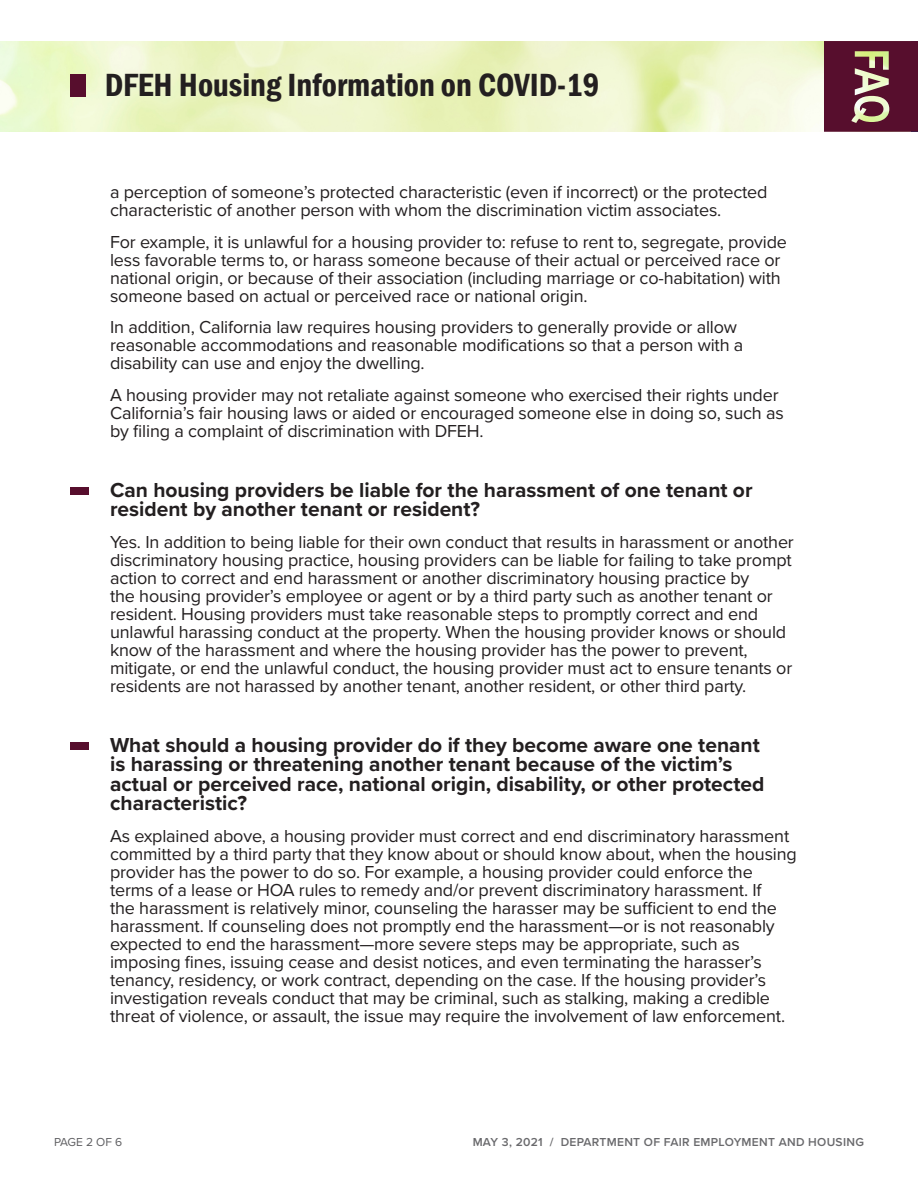
<style>
.page{position:relative;width:918px;height:1188px;background:#fff}
.page>*{position:absolute;margin:0;border:0;box-sizing:border-box;transform-origin:0 0}
.t1{font:600 condensed 33px "Franklin Gothic";color:#231f20}
.t2{font:700 21px/19.5px "Proxima Nova";color:#231f20}
.t3{font:18px/18px "Proxima Nova";letter-spacing:-.01em;color:#231f20}
.t4{font:600 12px "Proxima Nova";letter-spacing:.025em;color:#69696c}
.t5{font:12px "Proxima Nova";letter-spacing:-.02em;color:#5f5f62}
</style>
<div class="page">
<img style="left:0;top:41px;width:824px;height:90px">
<div style="left:70px;top:488px;width:19px;height:7px;background:#570e2d"></div>
<div style="left:70px;top:743px;width:19px;height:7px;background:#570e2d"></div>
<svg style="left:824px;top:41px;width:94px;height:91px;background:#6c3042"></svg>
<div style="left:70px;top:74px;width:16px;height:22px;background:#570e2d"></div>
<h1 class="t1" style="left:105px;top:63px;width:497px">DFEH Housing Information on COVID-19</h1>
<p class="t3" style="left:110px;top:183px;width:659px">a perception of someone s’ protected characteristic (even if incorrect) or the protected characteristic of another person with whom the discrimination victim associates.</p>
<p class="t3" style="left:110px;top:232px;width:679px">For example isit, unlawful for a housing provider to: refuse to rent to, segregate, provide less favorable terms to, or harass someone because of their actual or perceived race or national origin, or because of their association (including marriage or co-habitation) with someone based on actual or perceived race or national origin.</p>
<p class="t3" style="left:110px;top:318px;width:635px">In addition, California law requires housing providers to generally provide or allow reasonable accommodations and reasonable modifications so that a person with a disability can use and enjoy the dwelling.</p>
<p class="t3" style="left:110px;top:385px;width:675px">A housing provider may not retaliate against someone who exercised their rights under<br>California s’ fair housing laws or aided or encouraged someone else in doing so, such as by filing a complaint of discrimination with DFEH.</p>
<h3 class="t2" style="left:110px;top:480px;width:644px">Can housing providers be liable for the harassment of one tenant or resident by another tenant or resident?</h3>
<p class="t3" style="left:110px;top:532px;width:685px">Yes In. addition to being liable for their own conduct that results in harassment or another discriminatory housing practice, housing providers can be liable for failing to take prompt action to correct and end harassment or another discriminatory housing practice by<br>the housing provider s’ employee or agent or by a third party such as another tenant or resident. Housing providers must take reasonable steps to promptly correct and end unlawful harassing conduct at the property. When the housing provider knows or should know of the harassment and where the housing provider has the power to prevent, mitigate, or end the unlawful conduct, the housing provider must act to ensure tenants or residents are not harassed by another tenant, another resident, or other third party.</p>
<h3 class="t2" style="left:110px;top:735px;width:656px">What should a housing provider do if they become aware one tenant is harassing or threatening another tenant because of the victim s’ actual or perceived race, national origin, disability, or other protected characteristic?</h3>
<p class="t3" style="left:110px;top:826px;width:688px">As explained above a, housing provider must correct and end discriminatory harassment committed by a third party that they know about or should know about, when the housing provider has the power to do so. For example a, housing provider could enforce the terms of a lease or HOA rules to remedy and/or prevent discriminatory harassment If.<br>the harassment is relatively minor, counseling the harasser may be sufficient to end the harassment If. counseling does not promptly end the harassment—or is not reasonably expected to end the harassment—more severe steps may be appropriate, such as imposing fines, issuing cease and desist notices, and even terminating the harasser s’ tenancy, residency, or work contract, depending on the case If. the housing provider s’ investigation reveals conduct that may be criminal, such as stalking, making a credible threat of violence, or assault, the issue may require the involvement of law enforcement.</p>
<p class="t5" style="left:54px;top:1133px;width:70px">PAGE 2 OF 6</p>
<p class="t4" style="left:550px;top:1133px;width:5px">/</p>
<p class="t4" style="left:561px;top:1133px;width:305px">DEPARTMENT OF FAIR EMPLOYMENT AND HOUSING</p>
<p class="t4" style="left:473px;top:1133px;width:72px">MAY 3, 2021</p>
</div>
